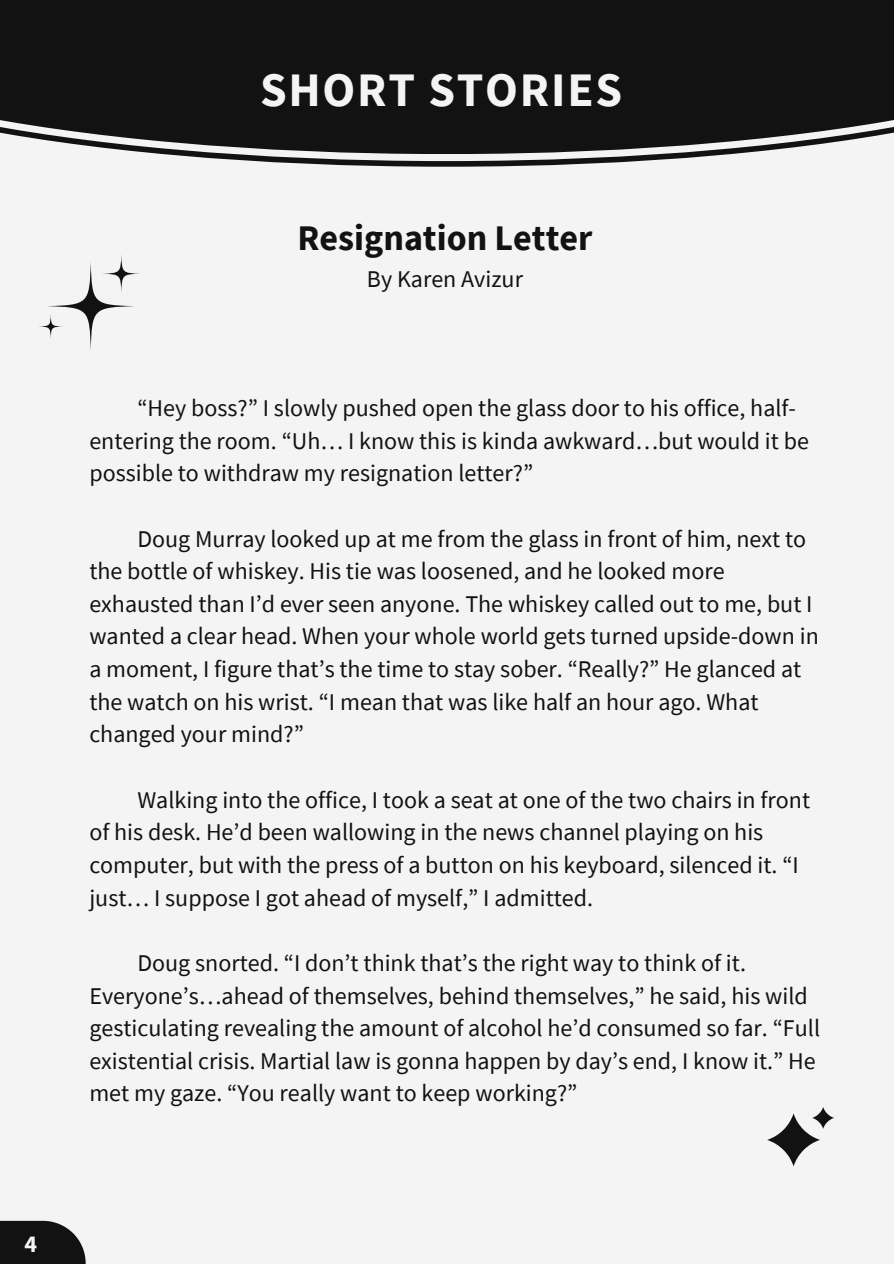
<style>
.page{position:relative;width:894px;height:1264px;background:#fff}
.page>*{position:absolute;margin:0;border:0;box-sizing:border-box;transform-origin:0 0}
.t1{font:700 48px "Source Sans Pro";letter-spacing:.035em;color:#f4f4f4}
.t2{font:700 36px "Source Sans Pro";color:#121212}
.t3{font:24px/32.7px "Source Sans Pro";color:#121212}
.t4{font:700 24px "Source Sans Pro";color:#f4f4f4}
</style>
<div class="page">
<div style="left:0;top:0;width:893px;height:1263px;background:#f4f4f4"></div>
<div style="left:0;top:1220px;width:86px;height:43px;background:#121212"></div>
<svg style="left:0;top:0;width:893px;height:167px;background:#2a2a2a"></svg>
<svg style="left:46px;top:261px;width:89px;height:90px"></svg>
<svg style="left:38px;top:314px;width:26px;height:25px"></svg>
<svg style="left:102px;top:254px;width:38px;height:39px"></svg>
<svg style="left:767px;top:1107px;width:66px;height:59px"></svg>
<p class="t1" style="left:260px;top:58px;width:363px">SHORT STORIES</p>
<p class="t2" style="left:297px;top:214px;width:296px">Resignation Letter</p>
<p class="t3" style="left:367px;top:262px;width:157px">By Karen Avizur</p>
<h1 class="t3" style="left:89px;top:391px;width:720px;text-indent:48px">“Hey boss?” I slowly pushed open the glass door to his office, half&shy;entering the room. “Uh… I know this is kinda awkward…but would it be possible to withdraw my resignation letter?”</h1>
<h2 class="t3" style="left:89px;top:521px;width:730px;text-indent:48px">Doug Murray looked up at me from the glass in front of him, next to the bottle of whiskey. His tie was loosened, and he looked more exhausted than I’d ever seen anyone. The whiskey called out to me, but I wanted a clear head. When your whole world gets turned upside-down in a moment, I figure that’s the time to stay sober. “Really?” He glanced at the watch on his wrist. “I mean that was like half an hour ago. What changed your mind?”</h2>
<p class="t3" style="left:89px;top:782px;width:722px;text-indent:48px">Walking into the office, I took a seat at one of the two chairs in front of his desk. He’d been wallowing in the news channel playing on his computer, but with the press of a button on his keyboard, silenced it. “I just… I suppose I got ahead of myself,” I admitted.</p>
<p class="t3" style="left:89px;top:946px;width:732px;text-indent:48px">Doug snorted. “I don’t think that’s the right way to think of it.<br>Everyone’s…ahead of themselves, behind themselves,” he said, his wild gesticulating revealing the amount of alcohol he’d consumed so far. “Full existential crisis. Martial law is gonna happen by day’s end, I know it.” He met my gaze. “You really want to keep working?”</p>
<p class="t4" style="left:25px;top:1227px;width:14px">4</p>
</div>
